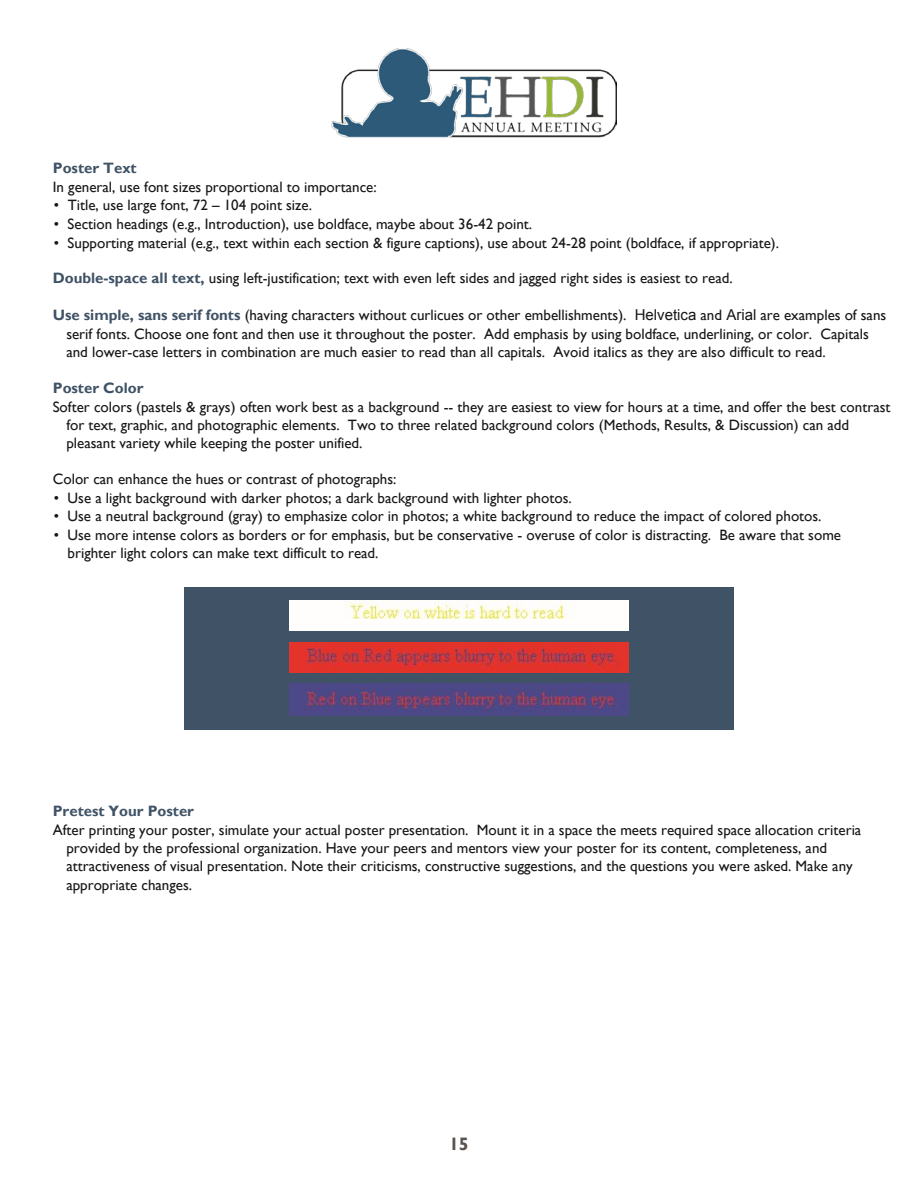
<style>
.page{position:relative;width:918px;height:1188px;background:#fff}
.page>*{position:absolute;margin:0;border:0;box-sizing:border-box;transform-origin:0 0}
.t1{font:700 18px "Gill Sans";color:#5a524d}
.t2{font:15px/18.3px "Gill Sans";color:#181717}
.t3{font:700 15px "Gill Sans";color:#405366}
.s1{font-weight:700;color:#405366}
.s2{font-family:"Arial"}
</style>
<div class="page">
<img style="left:332px;top:48px;width:284px;height:90px">
<div style="left:184px;top:587px;width:550px;height:142px;background:#405366"></div>
<img style="left:290px;top:643px;width:338px;height:30px">
<img style="left:290px;top:683px;width:338px;height:33px">
<img style="left:290px;top:600px;width:338px;height:30px">
<p class="t3" style="left:53px;top:159px;width:85px">Poster Text</p>
<p class="t2" style="left:53px;top:178px;width:325px">In general, use font sizes proportional to importance:</p>
<p class="t2" style="left:54px;top:196px;width:260px">• Title, use large font, 72 – 104 point size.</p>
<p class="t2" style="left:54px;top:215px;width:480px">• Section headings (e.g., Introduction), use boldface, maybe about 36-42 point.</p>
<p class="t2" style="left:54px;top:234px;width:727px">• Supporting material (e.g., text within each section &amp; figure captions), use about 24-28 point (boldface, if appropriate).</p>
<p class="t2" style="left:53px;top:270px;width:681px"><span class="s1">Double-space all text,</span> using left-justification; text with even left sides and jagged right sides is easiest to read.</p>
<p class="t2" style="left:66px;top:306px;width:822px;text-indent:-14px"><span class="s1">Use simple, sans serif fonts</span> (having characters without curlicues or other embellishments). <span class="s2">Helvetica</span> and <span class="s2">Arial</span> are examples of sans serif fonts. Choose one font and then use it throughout the poster. Add emphasis by using boldface, underlining, or color. Capitals and lower-case letters in combination are much easier to read than all capitals. Avoid italics as they are also difficult to read.</p>
<p class="t3" style="left:53px;top:379px;width:92px">Poster Color</p>
<p class="t2" style="left:66px;top:398px;width:826px;text-indent:-14px">Softer colors (pastels &amp; grays) often work best as a background -- they are easiest to view for hours at a time, and offer the best contrast for text, graphic, and photographic elements. Two to three related background colors (Methods, Results, &amp; Discussion) can add pleasant variety while keeping the poster unified.</p>
<p class="t2" style="left:53px;top:470px;width:345px">Color can enhance the hues or contrast of photographs:</p>
<p class="t2" style="left:54px;top:489px;width:519px">• Use a light background with darker photos; a dark background with lighter photos.</p>
<p class="t2" style="left:54px;top:507px;width:769px">• Use a neutral background (gray) to emphasize color in photos; a white background to reduce the impact of colored photos.</p>
<p class="t2" style="left:68px;top:526px;width:775px;text-indent:-14px">• Use more intense colors as borders or for emphasis, but be conservative - overuse of color is distracting. Be aware that some brighter light colors can make text difficult to read.</p>
<p class="t3" style="left:53px;top:802px;width:143px">Pretest Your Poster</p>
<p class="t2" style="left:66px;top:821px;width:796px;text-indent:-14px">After printing your poster, simulate your actual poster presentation. Mount it in a space the meets required space allocation criteria provided by the professional organization. Have your peers and mentors view your poster for its content, completeness, and attractiveness of visual presentation. Note their criticisms, constructive suggestions, and the questions you were asked. Make any appropriate changes.</p>
<p class="t1" style="left:449px;top:1133px;width:21px">15</p>
</div>
